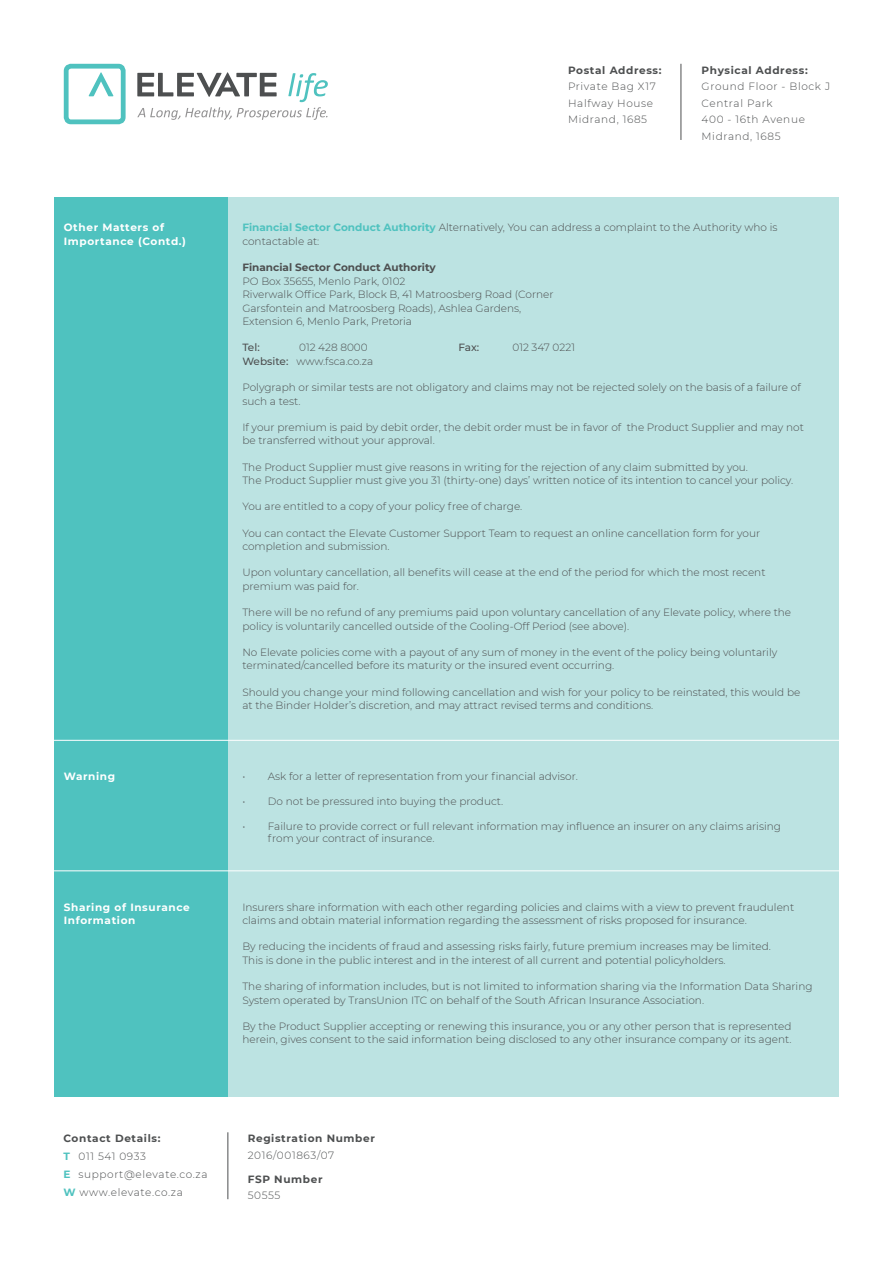
<style>
.page{position:relative;width:893px;height:1263px;background:#fff}
.page>*{position:absolute;margin:0;border:0;box-sizing:border-box;transform-origin:0 0}
.t1{font:300 10.5px/13.5px "Montserrat";color:#4d4f50}
.t2{font:300 10.5px/16.5px "Montserrat";letter-spacing:.06em;color:#4d4f50}
.t3{font:700 10.5px/13.5px "Montserrat";letter-spacing:.06em;color:#fff}
.t4{font:700 10.5px "Montserrat";letter-spacing:.06em;color:#4d4f50}
.t5{font:700 10.5px "Montserrat";color:#4d4f50}
.t6{font:500 10.5px "Montserrat";letter-spacing:-.01em;color:#4d4f50}
.s1{font-weight:700;color:#4fc2bf}
.s2{font-weight:500}
.s3{font-weight:700}
</style>
<div class="page">
<div style="left:54px;top:198px;width:173px;height:899px;background:#4fc2bf"></div>
<div style="left:228px;top:198px;width:611px;height:899px;background:#bce3e2"></div>
<hr style="left:54px;top:740px;width:792px;height:1px;background:#fff">
<hr style="left:54px;top:870px;width:792px;height:1px;background:#fff">
<svg style="left:89px;top:72px;width:24px;height:24px"></svg>
<div style="left:64px;top:64px;width:62px;height:60px;border:5px solid #4fc2bf;border-radius:5px"></div>
<svg style="left:137px;top:72px;width:191px;height:48px"></svg>
<hr style="left:681px;top:64px;width:1px;height:76px;background:#4d4f50">
<hr style="left:227px;top:1132px;width:1px;height:67px;background:#4d4f50">
<p class="t4" style="left:568px;top:63px;width:95px">Postal Address:</p>
<p class="t2" style="left:568px;top:78px;width:89px">Private Bag X17<br>Halfway House<br>Midrand, 1685</p>
<p class="t4" style="left:702px;top:63px;width:108px">Physical Address:</p>
<p class="t2" style="left:702px;top:78px;width:130px">Ground Floor - Block J<br>Central Park<br>400 - 16th Avenue<br>Midrand, 1685</p>
<p class="t3" style="left:64px;top:220px;width:124px">Other Matters of<br>Importance (Contd.)</p>
<p class="t1" style="left:242px;top:220px;width:537px"><span class="s1">Financial Sector Conduct Authority</span> Alternatively, You can address a complaint to the Authority who is contactable at:</p>
<p class="t5" style="left:242px;top:260px;width:195px">Financial Sector Conduct Authority</p>
<p class="t1" style="left:242px;top:274px;width:313px">PO Box 35655, Menlo Park, 0102<br>Riverwalk Office Park, Block B, 41 Matroosberg Road (Corner Garsfontein and Matroosberg Roads), Ashlea Gardens, Extension 6, Menlo Park, Pretoria</p>
<p class="t6" style="left:242px;top:340px;width:19px">Tel:</p>
<p class="t1" style="left:299px;top:340px;width:70px">012 428 8000</p>
<p class="t6" style="left:458px;top:340px;width:22px">Fax:</p>
<p class="t1" style="left:512px;top:340px;width:64px">012 347 0221</p>
<p class="t1" style="left:242px;top:354px;width:132px"><span class="s2">Website:</span> www.fsca.co.za</p>
<p class="t1" style="left:242px;top:380px;width:560px">Polygraph or similar tests are not obligatory and claims may not be rejected solely on the basis of a failure of such a test.</p>
<p class="t1" style="left:242px;top:420px;width:563px">If your premium is paid by debit order, the debit order must be in favor of the Product Supplier and may not be transferred without your approval.</p>
<p class="t1" style="left:242px;top:460px;width:552px">The Product Supplier must give reasons in writing for the rejection of any claim submitted by you.<br>The Product Supplier must give you 31 (thirty-one) days’ written notice of its intention to cancel your policy.</p>
<p class="t1" style="left:242px;top:500px;width:281px">You are entitled to a copy of your policy free of charge.</p>
<p class="t1" style="left:242px;top:526px;width:519px">You can contact the Elevate Customer Support Team to request an online cancellation form for your completion and submission.</p>
<p class="t1" style="left:242px;top:566px;width:525px">Upon voluntary cancellation, all benefits will cease at the end of the period for which the most recent premium was paid for.</p>
<p class="t1" style="left:242px;top:605px;width:550px">There will be no refund of any premiums paid upon voluntary cancellation of any Elevate policy, where the policy is voluntarily cancelled outside of the Cooling-Off Period (see above).</p>
<p class="t1" style="left:242px;top:645px;width:536px">No Elevate policies come with a payout of any sum of money in the event of the policy being voluntarily terminated/cancelled before its maturity or the insured event occurring.</p>
<p class="t1" style="left:242px;top:685px;width:559px">Should you change your mind following cancellation and wish for your policy to be reinstated, this would be at the Binder Holder’s discretion, and may attract revised terms and conditions.</p>
<p class="t3" style="left:64px;top:769px;width:53px">Warning</p>
<p class="t3" style="left:64px;top:899px;width:128px">Sharing of Insurance<br>Information</p>
<p class="t1" style="left:242px;top:769px;width:337px">• Ask for a letter of representation from your financial advisor.</p>
<p class="t1" style="left:242px;top:794px;width:262px">• Do not be pressured into buying the product.</p>
<p class="t1" style="left:268px;top:819px;width:515px;line-height:12px;text-indent:-26px">• Failure to provide correct or full relevant information may influence an insurer on any claims arising from your contract of insurance.</p>
<p class="t1" style="left:242px;top:900px;width:553px">Insurers share information with each other regarding policies and claims with a view to prevent fraudulent claims and obtain material information regarding the assessment of risks proposed for insurance.</p>
<p class="t1" style="left:242px;top:939px;width:530px">By reducing the incidents of fraud and assessing risks fairly, future premium increases may be limited.<br>This is done in the public interest and in the interest of all current and potential policyholders.</p>
<p class="t1" style="left:242px;top:979px;width:572px">The sharing of information includes, but is not limited to information sharing via the Information Data Sharing<br>System operated by TransUnion ITC on behalf of the South African Insurance Association.</p>
<p class="t1" style="left:242px;top:1019px;width:551px">By the Product Supplier accepting or renewing this insurance, you or any other person that is represented herein, gives consent to the said information being disclosed to any other insurance company or its agent.</p>
<p class="t2" style="left:63px;top:1129px;width:146px;line-height:18px"><span class="s3">Contact Details:<br></span><span class="s1">T</span> 011 541 0933<br><span class="s1">E</span> support@elevate.co.za<br><span class="s1">W</span> www.elevate.co.za</p>
<p class="t4" style="left:248px;top:1131px;width:129px">Registration Number</p>
<p class="t2" style="left:248px;top:1147px;width:88px">2016/001863/07</p>
<p class="t4" style="left:248px;top:1171px;width:76px">FSP Number</p>
<p class="t1" style="left:248px;top:1188px;width:34px">50555</p>
</div>
